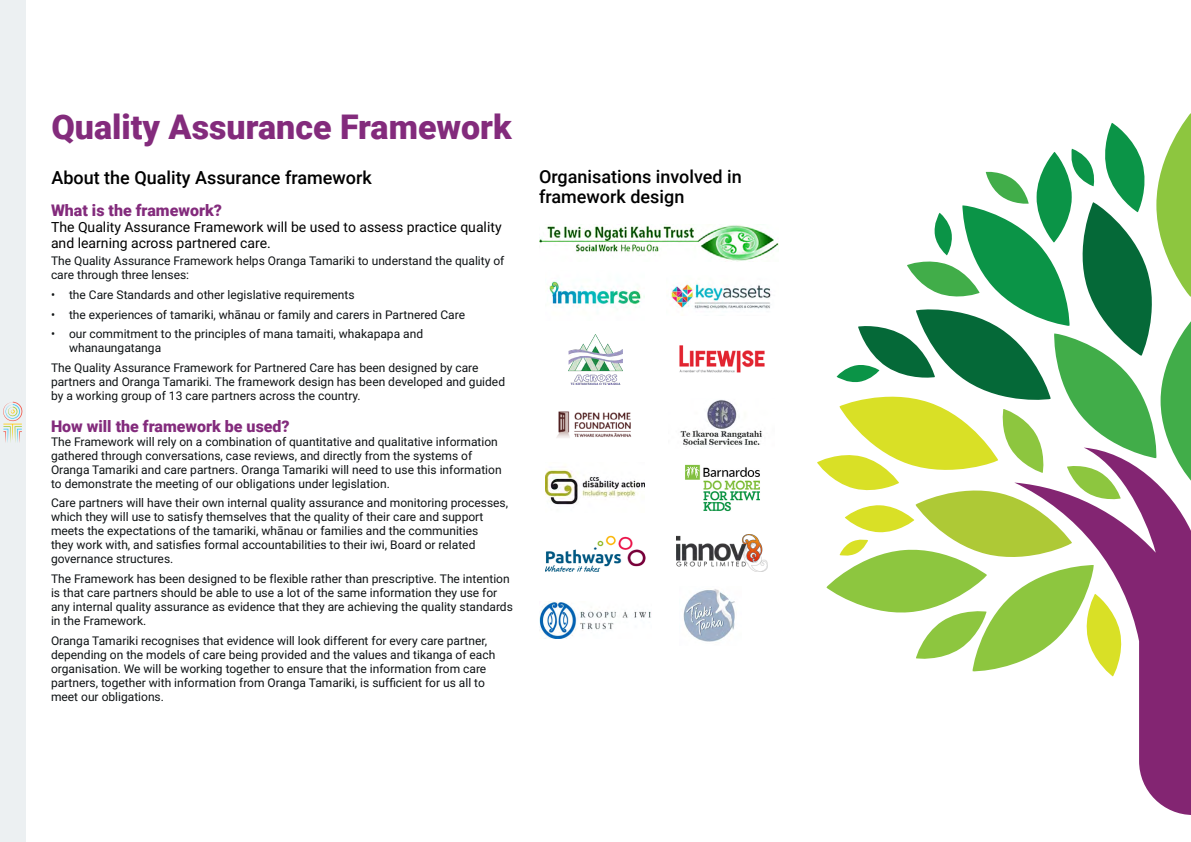
<style>
.page{position:relative;width:1191px;height:842px;background:#fff}
.page>*{position:absolute;margin:0;border:0;box-sizing:border-box;transform-origin:0 0}
.t1{font:900 34px "Roboto";color:#832b7c}
.t2{font:500 18px/20px "Roboto";color:#000}
.Body_Copy{font:900 16px "Roboto";color:#832b7c}
.text{font:900 16px "Roboto";color:#832b7c}
.text-2{font:14px/16px "Roboto";color:#000}
.Body_Copy_L{font:12px/14px "Roboto";color:#0e1214}
</style>
<div class="page">
<div style="left:0;top:0;width:26px;height:842px;background:#ecf0f2"></div>
<svg style="left:3px;top:402px;width:19px;height:41px"></svg>
<img style="left:539px;top:225px;width:239px;height:36px">
<img style="left:549px;top:280px;width:96px;height:28px">
<img style="left:679px;top:345px;width:86px;height:28px">
<img style="left:556px;top:411px;width:76px;height:27px">
<img style="left:671px;top:282px;width:100px;height:27px">
<img style="left:680px;top:400px;width:82px;height:47px">
<img style="left:568px;top:334px;width:55px;height:51px">
<img style="left:545px;top:469px;width:99px;height:36px">
<img style="left:685px;top:464px;width:75px;height:48px">
<img style="left:546px;top:535px;width:99px;height:37px">
<img style="left:677px;top:534px;width:90px;height:38px">
<img style="left:539px;top:602px;width:112px;height:36px">
<img style="left:683px;top:589px;width:52px;height:53px">
<svg style="left:1112px;top:676px;width:79px;height:139px;fill:#832572"></svg>
<svg style="left:817px;top:113px;width:374px;height:563px"></svg>
<h1 class="t1" style="left:51px;top:103px;width:462px">Quality Assurance Framework</h1>
<h2 class="t2" style="left:51px;top:167px;width:322px">About the Quality Assurance framework</h2>
<p class="text" style="left:51px;top:199px;width:172px">What is the framework?</p>
<p class="text-2" style="left:51px;top:219px;width:452px">The Quality Assurance Framework will be used to assess practice quality and learning across partnered care.</p>
<p class="Body_Copy_L" style="left:51px;top:253px;width:455px">The Quality Assurance Framework helps Oranga Tamariki to understand the quality of care through three lenses:</p>
<p class="Body_Copy_L" style="left:51px;top:287px;width:305px">• the Care Standards and other legislative requirements</p>
<p class="Body_Copy_L" style="left:51px;top:307px;width:415px">• the experiences of tamariki, whānau or family and carers in Partnered Care</p>
<p class="Body_Copy_L" style="left:69px;top:326px;width:355px;text-indent:-18px">• our commitment to the principles of mana tamaiti, whakapapa and whanaungatanga</p>
<p class="Body_Copy_L" style="left:51px;top:360px;width:455px">The Quality Assurance Framework for Partnered Care has been designed by care partners and Oranga Tamariki. The framework design has been developed and guided by a working group of 13 care partners across the country.</p>
<p class="Body_Copy" style="left:51px;top:415px;width:240px">How will the framework be used?</p>
<p class="Body_Copy_L" style="left:51px;top:434px;width:452px">The Framework will rely on a combination of quantitative and qualitative information gathered through conversations, case reviews, and directly from the systems of Oranga Tamariki and care partners. Oranga Tamariki will need to use this information to demonstrate the meeting of our obligations under legislation.</p>
<p class="Body_Copy_L" style="left:51px;top:495px;width:458px">Care partners will have their own internal quality assurance and monitoring processes, which they will use to satisfy themselves that the quality of their care and support meets the expectations of the tamariki, whānau or families and the communities<br>they work with, and satisfies formal accountabilities to their iwi, Board or related governance structures.</p>
<p class="Body_Copy_L" style="left:51px;top:571px;width:463px">The Framework has been designed to be flexible rather than prescriptive. The intention is that care partners should be able to use a lot of the same information they use for any internal quality assurance as evidence that they are achieving the quality standards in the Framework.</p>
<p class="Body_Copy_L" style="left:51px;top:633px;width:446px">Oranga Tamariki recognises that evidence will look different for every care partner, depending on the models of care being provided and the values and tikanga of each organisation. We will be working together to ensure that the information from care partners, together with information from Oranga Tamariki, is sufficient for us all to meet our obligations.</p>
<h2 class="t2" style="left:539px;top:166px;width:204px">Organisations involved in framework design</h2>
</div>
